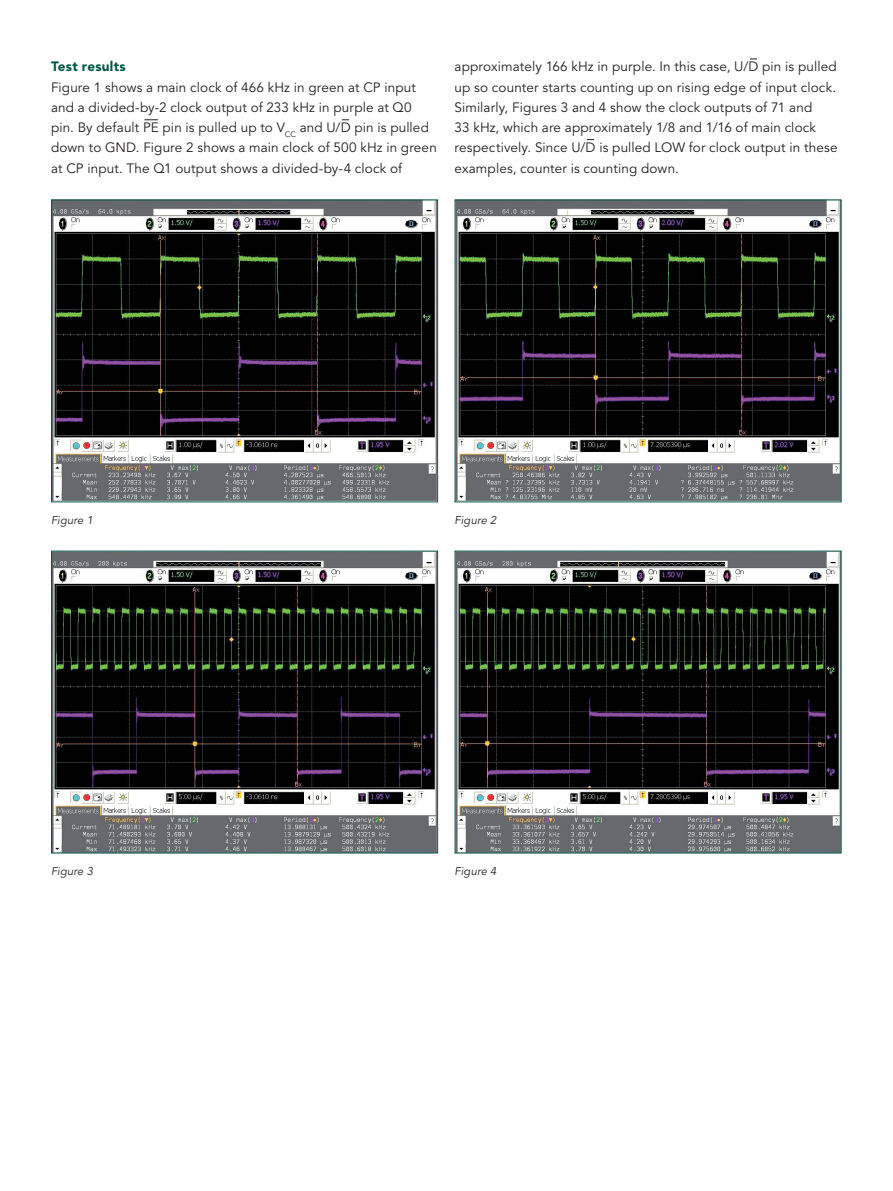
<style>
.page{position:relative;width:893px;height:1191px;background:#fff}
.page>*{position:absolute;margin:0;border:0;box-sizing:border-box;transform-origin:0 0}
.t1{font:13.5px/20.2px "Avenir LT Std";letter-spacing:.01em;color:#231f20}
.t2{font:900 13.5px "Avenir LT Std";letter-spacing:.015em;color:#005747}
.t3{font:italic 11.25px "Avenir LT Std";letter-spacing:.01em;color:#231f20}
</style>
<div class="page">
<img style="left:53px;top:202px;width:383px;height:298px">
<div style="left:51px;top:200px;width:387px;height:302px;border:1px solid #005747"></div>
<img style="left:53px;top:553px;width:383px;height:298px">
<div style="left:51px;top:551px;width:387px;height:302px;border:1px solid #005747"></div>
<img style="left:457px;top:202px;width:382px;height:298px">
<img style="left:457px;top:553px;width:382px;height:298px">
<svg style="left:144px;top:119px;width:14px;height:1px"></svg>
<p class="t2" style="left:51px;top:61px;width:76px">Test results</p>
<p class="t1" style="left:51px;top:78px;width:387px">Figure 1 shows a main clock of 466 kHz in green at CP input and a divided-by-2 clock output of 233 kHz in purple at Q0 pin. By default PE pin is pulled up to V<sub>CC</sub> and U/D pin is pulled down to GND. Figure 2 shows a main clock of 500 kHz in green at CP input. The Q1 output shows a divided-by-4 clock of</p>
<p class="t1" style="left:455px;top:58px;width:384px">approximately 166 kHz in purple. In this case, U/D pin is pulled up so counter starts counting up on rising edge of input clock.<br>Similarly, Figures 3 and 4 show the clock outputs of 71 and<br>33 kHz, which are approximately 1/8 and 1/16 of main clock respectively. Since U/D is pulled LOW for clock output in these examples, counter is counting down.</p>
<p class="t3" style="left:51px;top:515px;width:43px">Figure 1</p>
<p class="t3" style="left:455px;top:515px;width:43px">Figure 2</p>
<p class="t3" style="left:51px;top:866px;width:43px">Figure 3</p>
<p class="t3" style="left:455px;top:866px;width:43px">Figure 4</p>
</div>
